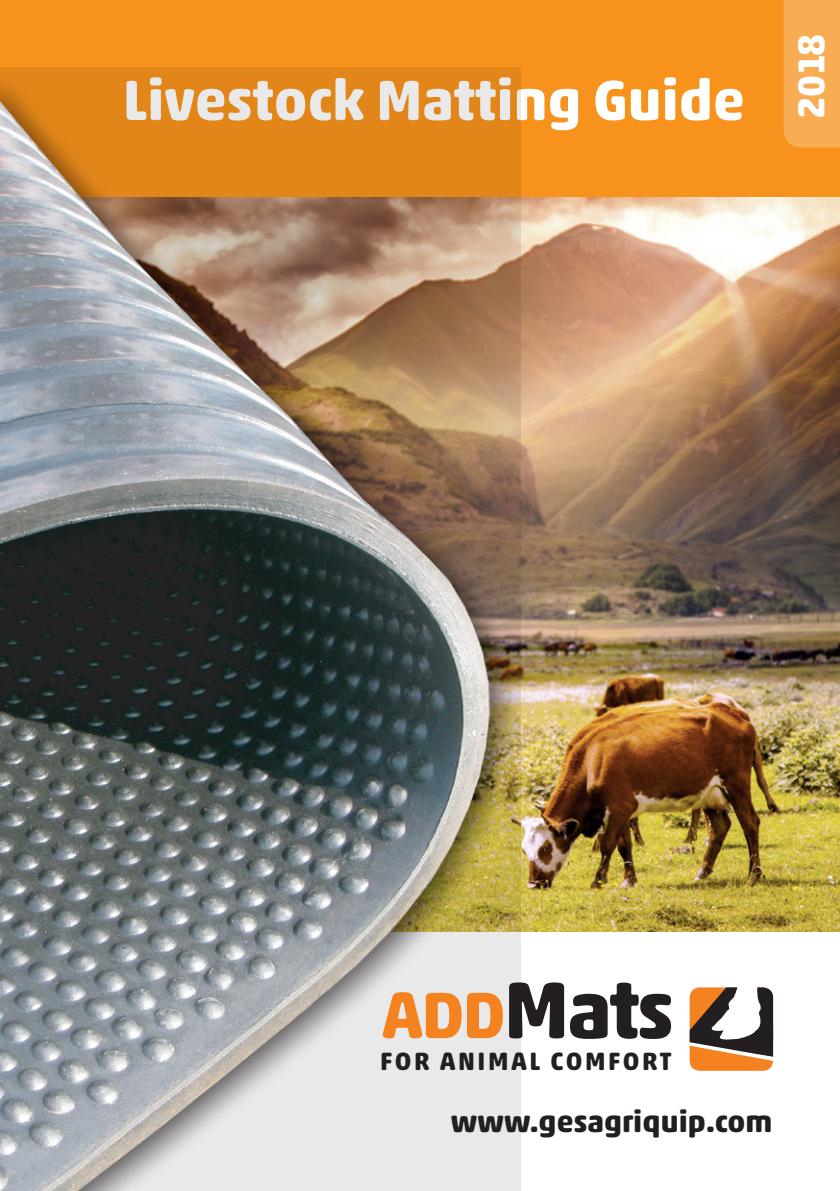
<style>
.page{position:relative;width:840px;height:1191px;background:#fff}
.page>*{position:absolute;margin:0;border:0;box-sizing:border-box;transform-origin:0 0}
.t1{font:700 81.4px "Akko Rounded W01";color:#231f20}
.t2{font:700 57.2px "Akko Rounded W01";color:#fff}
.t3{font:700 38px "Akko Rounded W01";color:#fff}
.t4{font:700 30.4px "Akko Rounded W01";color:#231f20}
.t5{font:700 25.4px "Akko Rounded W01";letter-spacing:.1em;color:#231f20}
.s1{font-size:66.6px;color:#f58220}
</style>
<div class="page">
<div style="left:0;top:0;width:839px;height:197px;background:#f7931d"></div>
<img style="left:597px;top:197px;width:242px;height:734px">
<img style="left:0;top:86px;width:597px;height:1105px">
<div style="left:689px;top:987px;width:83px;height:83px;background:#f58220;border-radius:10px"></div>
<svg style="left:689px;top:987px;width:85px;height:74px"></svg>
<div style="left:783px;top:0;width:56px;height:147px;background:#f8ad54"></div>
<p class="t2" style="left:123px;top:65px;width:623px">Livestock Matting Guide</p>
<p class="t3" style="left:787px;top:119px;width:87px;rotate:-90deg">2018</p>
<h1 class="t1" style="left:381px;top:960px;width:293px"><span class="s1">ADD</span>Mats</h1>
<p class="t5" style="left:380px;top:1045px;width:293px">FOR ANIMAL COMFORT</p>
<p class="t4" style="left:450px;top:1103px;width:323px">www.gesagriquip.com</p>
</div>
